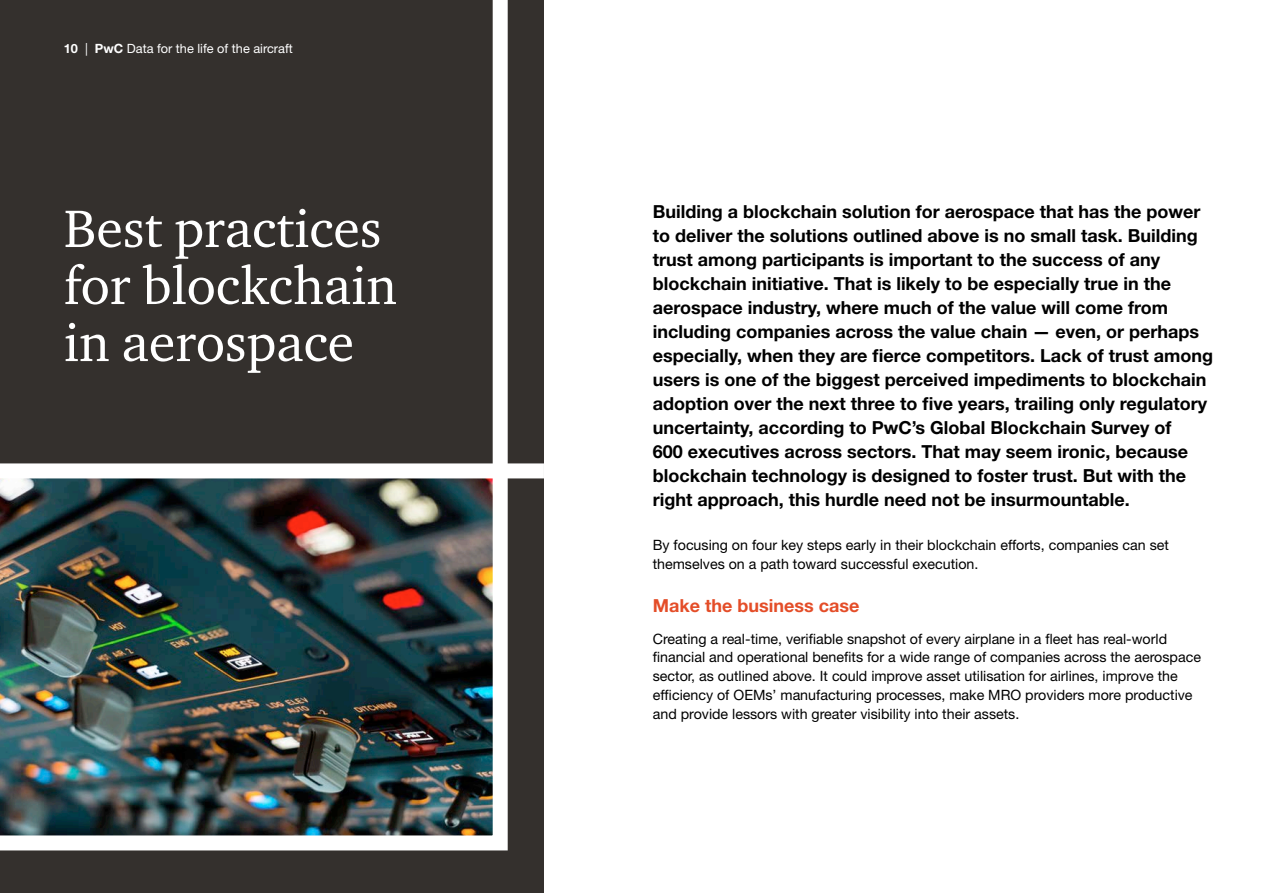
<style>
.page{position:relative;width:1263px;height:893px;background:#fff}
.page>*{position:absolute;margin:0;border:0;box-sizing:border-box;transform-origin:0 0}
.t1{font:54px/57px "Charter ITC";color:#fff}
.t2{font:700 18px/24px "Helvetica Neue";color:#000}
.t3{font:700 18px "Helvetica Neue";color:#e44d28}
.t4{font:14.25px/18.8px "Helvetica Neue";color:#000}
.t5{font:12.75px "Helvetica Neue";color:#fff}
.s1{font-weight:700}
</style>
<div class="page">
<div style="left:0;top:0;width:544px;height:893px;background:#34302d"></div>
<img style="left:0;top:0;width:515px;height:851px">
<div style="left:0;top:463px;width:544px;height:15px;background:#fff"></div>
<p class="t5" style="left:64px;top:40px;width:231px"><span class="s1">10</span> | <span class="s1">PwC</span> Data for the life of the aircraft</p>
<h1 class="t1" style="left:64px;top:199px;width:335px">Best practices for blockchain in aerospace</h1>
<p class="t2" style="left:653px;top:199px;width:562px">Building a blockchain solution for aerospace that has the power to deliver the solutions outlined above is no small task. Building trust among participants is important to the success of any blockchain initiative. That is likely to be especially true in the aerospace industry, where much of the value will come from including companies across the value chain — even, or perhaps especially, when they are fierce competitors. Lack of trust among users is one of the biggest perceived impediments to blockchain adoption over the next three to five years, trailing only regulatory uncertainty, according to PwC’s Global Blockchain Survey of<br>600 executives across sectors. That may seem ironic, because blockchain technology is designed to foster trust. But with the right approach, this hurdle need not be insurmountable.</p>
<p class="t4" style="left:653px;top:536px;width:518px">By focusing on four key steps early in their blockchain efforts, companies can set themselves on a path toward successful execution.</p>
<p class="t3" style="left:653px;top:594px;width:208px">Make the business case</p>
<p class="t4" style="left:653px;top:629px;width:550px">Creating a real-time, verifiable snapshot of every airplane in a fleet has real-world financial and operational benefits for a wide range of companies across the aerospace sector, as outlined above. It could improve asset utilisation for airlines, improve the efficiency of OEMs’ manufacturing processes, make MRO providers more productive and provide lessors with greater visibility into their assets.</p>
</div>
